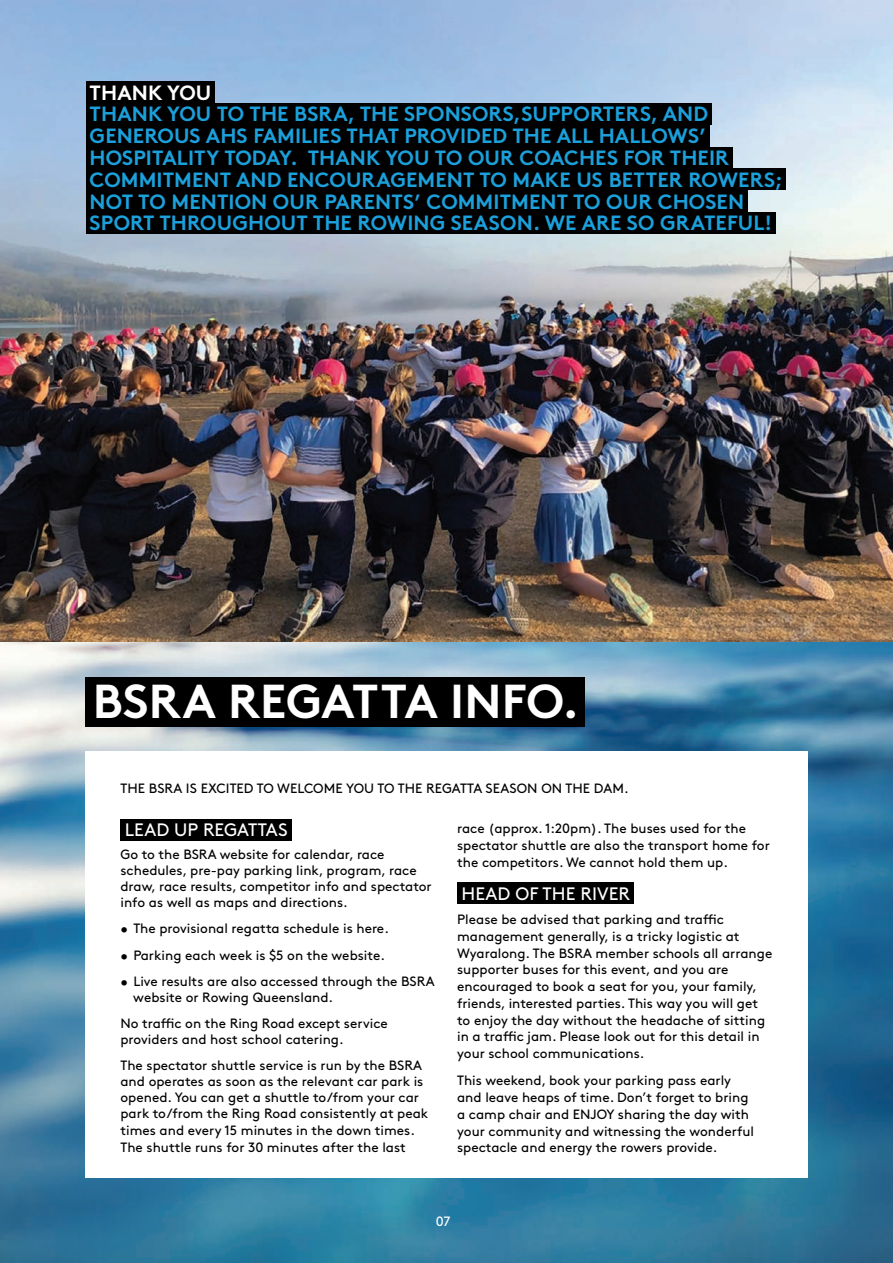
<style>
.page{position:relative;width:893px;height:1263px;background:#fff}
.page>*{position:absolute;margin:0;border:0;box-sizing:border-box;transform-origin:0 0}
.Feature_Heading{font:700 47.55px "Brown";letter-spacing:.005em;color:#fff}
.Feature_Heading_Smal{font:700 20.7px "Brown";letter-spacing:.005em;color:#1ba0db}
.Feature_Heading_Smal-2{font:700 20.7px "Brown";letter-spacing:.005em;color:#fff}
.Feature_Heading_Smal-3{font:18px "Brown";letter-spacing:.005em;color:#fff}
.Body_Copy{font:13.5px/16.8px "Brown";color:#000}
.t1{font:13.5px "Brown";color:#fff}
</style>
<div class="page">
<img style="left:0;top:0;width:893px;height:1263px">
<div style="left:85px;top:751px;width:723px;height:427px;background:#fff"></div>
<div style="left:121px;top:819px;width:171px;height:21px;background:#000"></div>
<div style="left:457px;top:882px;width:177px;height:22px;background:#000"></div>
<div style="left:86px;top:81px;width:129px;height:22px;background:#000"></div>
<div style="left:86px;top:103px;width:625px;height:22px;background:#000"></div>
<div style="left:86px;top:125px;width:623px;height:22px;background:#000"></div>
<div style="left:86px;top:147px;width:646px;height:22px;background:#000"></div>
<div style="left:86px;top:169px;width:699px;height:21px;background:#000"></div>
<div style="left:86px;top:190px;width:661px;height:22px;background:#000"></div>
<div style="left:86px;top:212px;width:690px;height:22px;background:#000"></div>
<div style="left:85px;top:677px;width:500px;height:49px;background:#000"></div>
<p class="Feature_Heading_Smal-2" style="left:90px;top:76px;width:123px">THANK YOU</p>
<p class="Feature_Heading_Smal" style="left:90px;top:97px;width:620px">THANK YOU TO THE BSRA, THE SPONSORS,SUPPORTERS, AND</p>
<p class="Feature_Heading_Smal" style="left:90px;top:119px;width:618px">GENEROUS AHS FAMILIES THAT PROVIDED THE ALL HALLOWS’</p>
<p class="Feature_Heading_Smal" style="left:90px;top:141px;width:641px">HOSPITALITY TODAY. THANK YOU TO OUR COACHES FOR THEIR</p>
<p class="Feature_Heading_Smal" style="left:90px;top:163px;width:695px">COMMITMENT AND ENCOURAGEMENT TO MAKE US BETTER ROWERS;</p>
<p class="Feature_Heading_Smal" style="left:90px;top:185px;width:656px">NOT TO MENTION OUR PARENTS’ COMMITMENT TO OUR CHOSEN</p>
<p class="Feature_Heading_Smal" style="left:90px;top:206px;width:684px">SPORT THROUGHOUT THE ROWING SEASON. WE ARE SO GRATEFUL!</p>
<p class="Feature_Heading" style="left:93px;top:663px;width:488px">BSRA REGATTA INFO.</p>
<p class="Body_Copy" style="left:121px;top:778px;width:510px">THE BSRA IS EXCITED TO WELCOME YOU TO THE REGATTA SEASON ON THE DAM.</p>
<p class="Feature_Heading_Smal-3" style="left:125px;top:816px;width:164px">LEAD UP REGATTAS</p>
<p class="Body_Copy" style="left:120px;top:845px;width:313px;line-height:16px">Go to the BSRA website for calendar, race schedules, pre-pay parking link, program, race draw, race results, competitor info and spectator info as well as maps and directions.</p>
<p class="Body_Copy" style="left:120px;top:919px;width:270px">• The provisional regatta schedule is here.</p>
<p class="Body_Copy" style="left:120px;top:945px;width:266px">• Parking each week is $5 on the website.</p>
<p class="Body_Copy" style="left:133px;top:972px;width:303px;line-height:16px;text-indent:-13px">• Live results are also accessed through the BSRA website or Rowing Queensland.</p>
<p class="Body_Copy" style="left:120px;top:1014px;width:269px;line-height:16px">No traffic on the Ring Road except service providers and host school catering.</p>
<p class="Body_Copy" style="left:120px;top:1056px;width:309px;line-height:16.4px">The spectator shuttle service is run by the BSRA and operates as soon as the relevant car park is opened. You can get a shuttle to/from your car park to/from the Ring Road consistently at peak times and every 15 minutes in the down times.<br>The shuttle runs for 30 minutes after the last</p>
<p class="Body_Copy" style="left:457px;top:819px;width:314px">race (approx. 1:20pm). The buses used for the spectator shuttle are also the transport home for the competitors. We cannot hold them up.</p>
<p class="Feature_Heading_Smal-3" style="left:461px;top:880px;width:170px">HEAD OF THE RIVER</p>
<p class="Body_Copy" style="left:457px;top:910px;width:317px">Please be advised that parking and traffic management generally, is a tricky logistic at Wyaralong. The BSRA member schools all arrange supporter buses for this event, and you are encouraged to book a seat for you, your family, friends, interested parties. This way you will get to enjoy the day without the headache of sitting in a traffic jam. Please look out for this detail in your school communications.</p>
<p class="Body_Copy" style="left:457px;top:1071px;width:299px">This weekend, book your parking pass early and leave heaps of time. Don’t forget to bring a camp chair and ENJOY sharing the day with your community and witnessing the wonderful spectacle and energy the rowers provide.</p>
<p class="t1" style="left:436px;top:1210px;width:16px">07</p>
</div>
